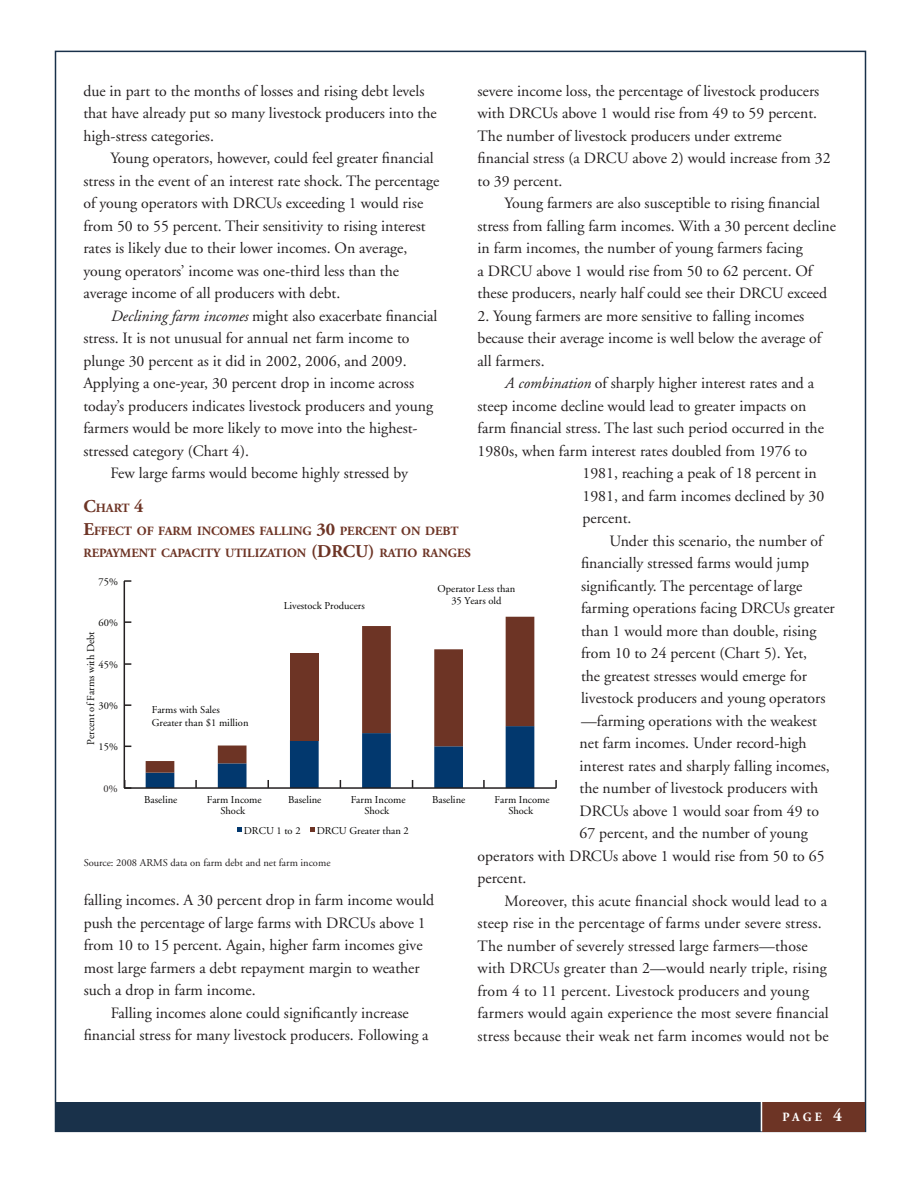
<style>
.page{position:relative;width:918px;height:1188px;background:#fff}
.page>*{position:absolute;margin:0;border:0;box-sizing:border-box;transform-origin:0 0}
.Body_Text{font:15.75px/22.5px "Adobe Garamond";color:#231f20}
.t1{font:700 12.6px/22.5px "Adobe Garamond";color:#6d3425}
.t2{font:700 12.6px "Adobe Garamond";color:#fff;scale:.95 1}
.t3{font:10.5px/10.8px "Adobe Garamond";color:#050504;text-align:center}
.Source{font:10.5px "Adobe Garamond";color:#231f20}
.s1{font-style:italic}
.s2{font-size:18px}
</style>
<div class="page">
<div style="left:757px;top:1102px;width:108px;height:29px;background:#6d3425"></div>
<div style="left:55px;top:1102px;width:707px;height:29px;background:#19314a"></div>
<hr style="left:761px;top:1098px;width:1px;height:33px;background:#fff">
<svg style="left:290px;top:617px;width:244px;height:109px"></svg>
<hr style="left:124px;top:581px;width:1px;height:207px;background:#231f20">
<svg style="left:125px;top:704px;width:6px;height:2px"></svg>
<svg style="left:125px;top:663px;width:6px;height:2px"></svg>
<svg style="left:125px;top:621px;width:6px;height:2px"></svg>
<svg style="left:124px;top:580px;width:7px;height:2px"></svg>
<hr style="left:124px;top:787px;width:432px;height:2px;background:#231f20">
<svg style="left:124px;top:780px;width:7px;height:9px"></svg>
<svg style="left:146px;top:726px;width:388px;height:62px"></svg>
<svg style="left:555px;top:780px;width:2px;height:8px"></svg>
<svg style="left:237px;top:827px;width:5px;height:5px"></svg>
<svg style="left:310px;top:827px;width:5px;height:5px"></svg>
<p class="Body_Text" style="left:478px;top:80px;width:355px">severe income loss, the percentage of livestock producers with DRCUs above 1 would rise from 49 to 59 percent.<br>The number of livestock producers under extreme financial stress (a DRCU above 2) would increase from 32 to 39 percent.</p>
<p class="Body_Text" style="left:478px;top:193px;width:360px;text-indent:27px">Young farmers are also susceptible to rising financial stress from falling farm incomes. With a 30 percent decline in farm incomes, the number of young farmers facing<br>a DRCU above 1 would rise from 50 to 62 percent. Of these producers, nearly half could see their DRCU exceed</p>
<p class="Body_Text" style="left:478px;top:305px;width:346px">2. Young farmers are more sensitive to falling incomes because their average income is well below the average of all farmers.</p>
<p class="Body_Text" style="left:505px;top:373px;width:311px"><span class="s1">A combination</span> of sharply higher interest rates and a</p>
<p class="Body_Text" style="left:478px;top:395px;width:330px">steep income decline would lead to greater impacts on</p>
<p class="Body_Text" style="left:478px;top:418px;width:348px">farm financial stress. The last such period occurred in the</p>
<p class="Body_Text" style="left:478px;top:440px;width:331px">1980s, when farm interest rates doubled from 1976 to</p>
<p class="Body_Text" style="left:583px;top:463px;width:236px">1981, reaching a peak of 18 percent in</p>
<p class="Body_Text" style="left:583px;top:485px;width:243px">1981, and farm incomes declined by 30</p>
<p class="Body_Text" style="left:583px;top:508px;width:50px">percent.</p>
<p class="Body_Text" style="left:610px;top:530px;width:215px">Under this scenario, the number of</p>
<p class="Body_Text" style="left:581px;top:553px;width:230px">financially stressed farms would jump</p>
<p class="Body_Text" style="left:581px;top:575px;width:223px">significantly. The percentage of large</p>
<p class="Body_Text" style="left:581px;top:598px;width:255px">farming operations facing DRCUs greater</p>
<p class="Body_Text" style="left:581px;top:620px;width:237px">than 1 would more than double, rising</p>
<p class="Body_Text" style="left:581px;top:643px;width:228px">from 10 to 24 percent (Chart 5). Yet,</p>
<p class="Body_Text" style="left:581px;top:665px;width:228px">the greatest stresses would emerge for</p>
<p class="Body_Text" style="left:581px;top:688px;width:246px">livestock producers and young operators</p>
<p class="Body_Text" style="left:581px;top:710px;width:237px">—farming operations with the weakest</p>
<p class="Body_Text" style="left:580px;top:733px;width:229px">net farm incomes. Under record-high</p>
<p class="Body_Text" style="left:580px;top:755px;width:252px">interest rates and sharply falling incomes,</p>
<p class="Body_Text" style="left:580px;top:778px;width:240px">the number of livestock producers with</p>
<p class="Body_Text" style="left:580px;top:800px;width:241px">DRCUs above 1 would soar from 49 to</p>
<p class="Body_Text" style="left:580px;top:823px;width:230px">67 percent, and the number of young</p>
<p class="Body_Text" style="left:478px;top:845px;width:349px">operators with DRCUs above 1 would rise from 50 to 65</p>
<p class="Body_Text" style="left:478px;top:868px;width:50px">percent.</p>
<p class="Body_Text" style="left:478px;top:890px;width:353px;text-indent:27px">Moreover, this acute financial shock would lead to a steep rise in the percentage of farms under severe stress.<br>The number of severely stressed large farmers—those with DRCUs greater than 2—would nearly triple, rising from 4 to 11 percent. Livestock producers and young farmers would again experience the most severe financial stress because their weak net farm incomes would not be</p>
<p class="Body_Text" style="left:83px;top:80px;width:355px">due in part to the months of losses and rising debt levels that have already put so many livestock producers into the high-stress categories.</p>
<p class="Body_Text" style="left:83px;top:148px;width:358px;text-indent:27px">Young operators, however, could feel greater financial stress in the event of an interest rate shock. The percentage of young operators with DRCUs exceeding 1 would rise from 50 to 55 percent. Their sensitivity to rising interest rates is likely due to their lower incomes. On average, young operators’ income was one-third less than the average income of all producers with debt.</p>
<p class="Body_Text" style="left:83px;top:305px;width:356px;text-indent:27px"><span class="s1">Declining farm incomes</span> might also exacerbate financial stress. It is not unusual for annual net farm income to plunge 30 percent as it did in 2002, 2006, and 2009.<br>Applying a one-year, 30 percent drop in income across today’s producers indicates livestock producers and young farmers would be more likely to move into the highest&shy;stressed category (Chart 4).</p>
<p class="Body_Text" style="left:110px;top:463px;width:299px">Few large farms would become highly stressed by</p>
<p class="t1" style="left:83px;top:497px;width:389px"><span class="s2">C</span>HART <span class="s2">4<br>E</span>FFECT OF FARM INCOMES FALLING <span class="s2">30</span> PERCENT ON DEBT<br>REPAYMENT CAPACITY UTILIZATION <span class="s2">(DRCU)</span> RATIO RANGES</p>
<p class="t3" style="left:99px;top:576px;width:21px">75%</p>
<p class="t3" style="left:438px;top:582px;width:79px;line-height:12.6px">Operator Less than<br>35 Years old</p>
<p class="t3" style="left:284px;top:601px;width:83px">Livestock Producers</p>
<p class="t3" style="left:99px;top:618px;width:21px">60%</p>
<p class="t3" style="left:86px;top:745px;width:115px;rotate:-90deg">Percent of Farms with Debt</p>
<p class="t3" style="left:99px;top:659px;width:21px">45%</p>
<p class="t3" style="left:99px;top:700px;width:21px">30%</p>
<p class="t3" style="left:152px;top:704px;width:98px;line-height:12.6px;text-align:left">Farms with Sales<br>Greater than $1 million</p>
<p class="t3" style="left:99px;top:742px;width:21px">15%</p>
<p class="Source" style="left:103px;top:783px;width:16px">0%</p>
<p class="t3" style="left:144px;top:794px;width:35px">Baseline</p>
<p class="t3" style="left:207px;top:794px;width:57px">Farm Income<br>Shock</p>
<p class="t3" style="left:288px;top:794px;width:35px">Baseline</p>
<p class="t3" style="left:351px;top:794px;width:57px">Farm Income<br>Shock</p>
<p class="t3" style="left:432px;top:794px;width:35px">Baseline</p>
<p class="t3" style="left:495px;top:794px;width:57px">Farm Income<br>Shock</p>
<p class="t3" style="left:244px;top:825px;width:58px">DRCU 1 to 2</p>
<p class="t3" style="left:317px;top:825px;width:94px">DRCU Greater than 2</p>
<p class="Source" style="left:84px;top:857px;width:248px">Source: 2008 ARMS data on farm debt and net farm income</p>
<p class="Body_Text" style="left:84px;top:890px;width:352px">falling incomes. A 30 percent drop in farm income would push the percentage of large farms with DRCUs above 1 from 10 to 15 percent. Again, higher farm incomes give most large farmers a debt repayment margin to weather such a drop in farm income.</p>
<p class="Body_Text" style="left:84px;top:1002px;width:346px;text-align:center">Falling incomes alone could significantly increase financial stress for many livestock producers. Following a</p>
<p class="t2" style="left:783px;top:1110px;width:64px">PAGE <span class="s2">4</span></p>
</div>
